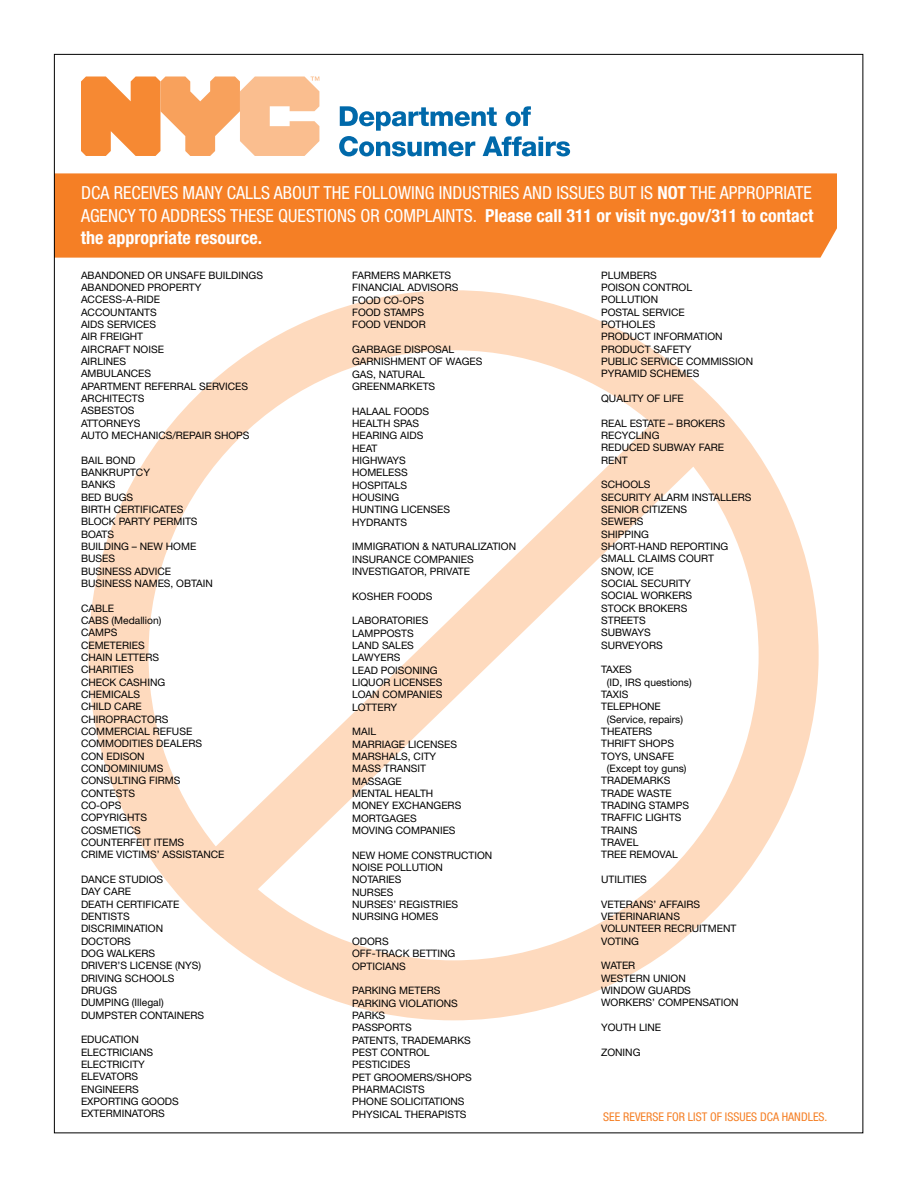
<style>
.page{position:relative;width:918px;height:1188px;background:#fff}
.page>*{position:absolute;margin:0;border:0;box-sizing:border-box;transform-origin:0 0}
.t1{font:condensed 18px/22.5px "Helvetica Neue LT Std";color:#fff;text-align:justify}
.t2{font:condensed 12px "Helvetica Neue LT Std";color:#f57f25}
.t3{font:10.2px/12.3px "Helvetica Neue LT Std";color:#000}
.s1{font-weight:700}
</style>
<div class="page">
<div style="left:88px;top:290px;width:731px;height:730px;border:60px solid #fedabe;border-radius:50%"></div>
<svg style="left:136px;top:344px;width:638px;height:624px"></svg>
<svg style="left:339px;top:106px;width:231px;height:50px"></svg>
<svg style="left:81px;top:76px;width:238px;height:80px"></svg>
<div style="left:56px;top:173px;width:781px;height:85px;background:#f57f25"></div>
<h1 class="t1" style="left:81px;top:181px;width:734px">DCA RECEIVES MANY CALLS ABOUT THE FOLLOWING INDUSTRIES AND ISSUES BUT IS <span class="s1">NOT</span> THE APPROPRIATE AGENCY TO ADDRESS THESE QUESTIONS OR COMPLAINTS. <span class="s1">Please call 311 or visit nyc.gov/311 to contact the appropriate resource.</span></h1>
<p class="t3" style="left:81px;top:269px;width:184px">ABANDONED OR UNSAFE BUILDINGS<br>ABANDONED PROPERTY<br>ACCESS-A-RIDE<br>ACCOUNTANTS<br>AIDS SERVICES<br>AIR FREIGHT<br>AIRCRAFT NOISE<br>AIRLINES<br>AMBULANCES<br>APARTMENT REFERRAL SERVICES<br>ARCHITECTS<br>ASBESTOS<br>ATTORNEYS<br>AUTO MECHANICS/REPAIR SHOPS</p>
<p class="t3" style="left:81px;top:454px;width:133px">BAIL BOND<br>BANKRUPTCY<br>BANKS<br>BED BUGS<br>BIRTH CERTIFICATES<br>BLOCK PARTY PERMITS<br>BOATS<br>BUILDING – NEW HOME<br>BUSES<br>BUSINESS ADVICE<br>BUSINESS NAMES, OBTAIN</p>
<p class="t3" style="left:81px;top:602px;width:145px">CABLE<br>CABS (Medallion)<br>CAMPS<br>CEMETERIES<br>CHAIN LETTERS<br>CHARITIES<br>CHECK CASHING<br>CHEMICALS<br>CHILD CARE<br>CHIROPRACTORS<br>COMMERCIAL REFUSE<br>COMMODITIES DEALERS<br>CON EDISON<br>CONDOMINIUMS<br>CONSULTING FIRMS<br>CONTESTS<br>CO-OPS<br>COPYRIGHTS<br>COSMETICS<br>COUNTERFEIT ITEMS<br>CRIME VICTIMS’ ASSISTANCE</p>
<p class="t3" style="left:81px;top:873px;width:125px">DANCE STUDIOS<br>DAY CARE<br>DEATH CERTIFICATE<br>DENTISTS<br>DISCRIMINATION<br>DOCTORS<br>DOG WALKERS<br>DRIVER’S LICENSE (NYS)<br>DRIVING SCHOOLS<br>DRUGS<br>DUMPING (Illegal)<br>DUMPSTER CONTAINERS</p>
<p class="t3" style="left:81px;top:1033px;width:99px">EDUCATION<br>ELECTRICIANS<br>ELECTRICITY<br>ELEVATORS<br>ENGINEERS<br>EXPORTING GOODS<br>EXTERMINATORS</p>
<p class="t3" style="left:352px;top:269px;width:108px">FARMERS MARKETS<br>FINANCIAL ADVISORS<br>FOOD CO-OPS<br>FOOD STAMPS<br>FOOD VENDOR</p>
<p class="t3" style="left:352px;top:343px;width:132px">GARBAGE DISPOSAL<br>GARNISHMENT OF WAGES<br>GAS, NATURAL<br>GREENMARKETS</p>
<p class="t3" style="left:352px;top:405px;width:99px">HALAAL FOODS<br>HEALTH SPAS<br>HEARING AIDS<br>HEAT<br>HIGHWAYS<br>HOMELESS<br>HOSPITALS<br>HOUSING<br>HUNTING LICENSES<br>HYDRANTS</p>
<p class="t3" style="left:352px;top:541px;width:166px">IMMIGRATION &amp; NATURALIZATION<br>INSURANCE COMPANIES<br>INVESTIGATOR, PRIVATE</p>
<p class="t3" style="left:352px;top:590px;width:82px">KOSHER FOODS</p>
<p class="t3" style="left:352px;top:614px;width:92px">LABORATORIES<br>LAMPPOSTS<br>LAND SALES<br>LAWYERS<br>LEAD POISONING<br>LIQUOR LICENSES<br>LOAN COMPANIES<br>LOTTERY</p>
<p class="t3" style="left:352px;top:725px;width:111px">MAIL<br>MARRIAGE LICENSES<br>MARSHALS, CITY<br>MASS TRANSIT<br>MASSAGE<br>MENTAL HEALTH<br>MONEY EXCHANGERS<br>MORTGAGES<br>MOVING COMPANIES</p>
<p class="t3" style="left:352px;top:849px;width:142px">NEW HOME CONSTRUCTION<br>NOISE POLLUTION<br>NOTARIES<br>NURSES<br>NURSES’ REGISTRIES<br>NURSING HOMES</p>
<p class="t3" style="left:352px;top:935px;width:105px">ODORS<br>OFF-TRACK BETTING<br>OPTICIANS</p>
<p class="t3" style="left:352px;top:984px;width:121px">PARKING METERS<br>PARKING VIOLATIONS<br>PARKS<br>PASSPORTS<br>PATENTS, TRADEMARKS<br>PEST CONTROL<br>PESTICIDES<br>PET GROOMERS/SHOPS<br>PHARMACISTS<br>PHONE SOLICITATIONS<br>PHYSICAL THERAPISTS</p>
<p class="t3" style="left:601px;top:269px;width:154px">PLUMBERS<br>POISON CONTROL<br>POLLUTION<br>POSTAL SERVICE<br>POTHOLES<br>PRODUCT INFORMATION<br>PRODUCT SAFETY<br>PUBLIC SERVICE COMMISSION<br>PYRAMID SCHEMES</p>
<p class="t3" style="left:601px;top:392px;width:84px">QUALITY OF LIFE</p>
<p class="t3" style="left:601px;top:417px;width:125px">REAL ESTATE – BROKERS<br>RECYCLING<br>REDUCED SUBWAY FARE<br>RENT</p>
<p class="t3" style="left:601px;top:479px;width:152px">SCHOOLS<br>SECURITY ALARM INSTALLERS<br>SENIOR CITIZENS<br>SEWERS<br>SHIPPING<br>SHORT-HAND REPORTING<br>SMALL CLAIMS COURT<br>SNOW, ICE<br>SOCIAL SECURITY<br>SOCIAL WORKERS<br>STOCK BROKERS<br>STREETS<br>SUBWAYS<br>SURVEYORS</p>
<p class="t3" style="left:601px;top:663px;width:32px">TAXES</p>
<p class="t3" style="left:607px;top:676px;width:86px">(ID, IRS questions)</p>
<p class="t3" style="left:601px;top:688px;width:29px">TAXIS</p>
<p class="t3" style="left:601px;top:700px;width:61px">TELEPHONE</p>
<p class="t3" style="left:607px;top:713px;width:78px">(Service, repairs)</p>
<p class="t3" style="left:601px;top:725px;width:53px">THEATERS</p>
<p class="t3" style="left:601px;top:737px;width:74px">THRIFT SHOPS</p>
<p class="t3" style="left:601px;top:750px;width:75px">TOYS, UNSAFE</p>
<p class="t3" style="left:607px;top:762px;width:81px">(Except toy guns)</p>
<p class="t3" style="left:601px;top:774px;width:71px">TRADEMARKS</p>
<p class="t3" style="left:601px;top:787px;width:72px">TRADE WASTE</p>
<p class="t3" style="left:601px;top:799px;width:90px">TRADING STAMPS</p>
<p class="t3" style="left:601px;top:811px;width:82px">TRAFFIC LIGHTS</p>
<p class="t3" style="left:601px;top:824px;width:38px">TRAINS</p>
<p class="t3" style="left:601px;top:836px;width:39px">TRAVEL</p>
<p class="t3" style="left:601px;top:848px;width:78px">TREE REMOVAL</p>
<p class="t3" style="left:601px;top:873px;width:47px">UTILITIES</p>
<p class="t3" style="left:601px;top:898px;width:137px">VETERANS’ AFFAIRS<br>VETERINARIANS<br>VOLUNTEER RECRUITMENT<br>VOTING</p>
<p class="t3" style="left:601px;top:959px;width:139px">WATER<br>WESTERN UNION<br>WINDOW GUARDS<br>WORKERS’ COMPENSATION</p>
<p class="t3" style="left:601px;top:1021px;width:62px">YOUTH LINE</p>
<p class="t3" style="left:601px;top:1046px;width:41px">ZONING</p>
<p class="t2" style="left:603px;top:1110px;width:226px">SEE REVERSE FOR LIST OF ISSUES DCA HANDLES.</p>
</div>
